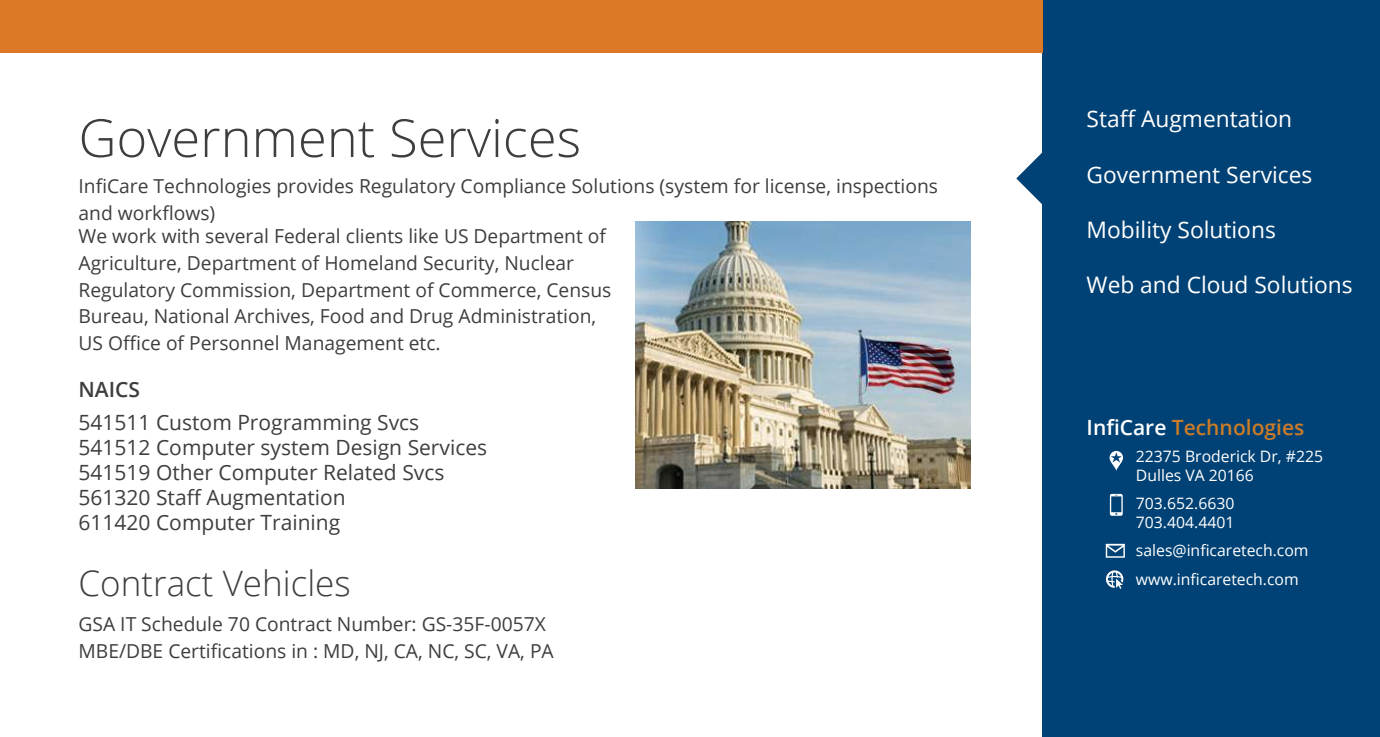
<style>
.page{position:relative;width:1380px;height:737px;background:#fff}
.page>*{position:absolute;margin:0;border:0;box-sizing:border-box;transform-origin:0 0}
.t1{font:300 52.5px "Open Sans";color:#3e3e3f}
.t2{font:300 35px "Open Sans";color:#3e3e3f}
.t3{font:22.75px "Open Sans";color:#fff}
.t4{font:21px/25.2px "Open Sans";color:#3e3e3f}
.t5{font:600 21px "Open Sans";color:#cb7c28}
.t6{font:600 21px "Open Sans";color:#3e3e3f}
.t7{font:19.25px/26.6px "Open Sans";color:#3e3e3f}
.t8{font:15.75px/18.9px "Open Sans";color:#fff}
.s1{color:#fff}
</style>
<div class="page">
<div style="left:1042px;top:0;width:338px;height:737px;background:#004275"></div>
<div style="left:0;top:0;width:1042px;height:53px;background:#dd7827"></div>
<svg style="left:1016px;top:152px;width:26px;height:52px"></svg>
<img style="left:636px;top:221px;width:335px;height:267px">
<svg style="left:1110px;top:494px;width:12px;height:22px"></svg>
<svg style="left:1109px;top:451px;width:14px;height:19px"></svg>
<svg style="left:1106px;top:544px;width:19px;height:13px"></svg>
<svg style="left:1106px;top:570px;width:17px;height:19px"></svg>
<h1 class="t1" style="left:78px;top:102px;width:504px">Government Services</h1>
<p class="t7" style="left:78px;top:172px;width:861px">InfiCare Technologies provides Regulatory Compliance Solutions (system for license, inspections and workflows)</p>
<p class="t7" style="left:78px;top:223px;width:534px">We work with several Federal clients like US Department of Agriculture, Department of Homeland Security, Nuclear Regulatory Commission, Department of Commerce, Census Bureau, National Archives, Food and Drug Administration, US Office of Personnel Management etc.</p>
<p class="t6" style="left:78px;top:375px;width:63px">NAICS</p>
<p class="t4" style="left:78px;top:409px;width:410px">541511 Custom Programming Svcs<br>541512 Computer system Design Services<br>541519 Other Computer Related Svcs<br>561320 Staff Augmentation<br>611420 Computer Training</p>
<h2 class="t2" style="left:78px;top:559px;width:274px">Contract Vehicles</h2>
<p class="t7" style="left:78px;top:610px;width:477px">GSA IT Schedule 70 Contract Number: GS-35F-0057X<br>MBE/DBE Certifications in : MD, NJ, CA, NC, SC, VA, PA</p>
<p class="t3" style="left:1086px;top:103px;width:207px">Staff Augmentation</p>
<p class="t3" style="left:1086px;top:159px;width:227px">Government Services</p>
<p class="t3" style="left:1086px;top:214px;width:191px">Mobility Solutions</p>
<p class="t3" style="left:1086px;top:269px;width:268px">Web and Cloud Solutions</p>
<p class="t5" style="left:1086px;top:413px;width:219px"><span class="s1">InfiCare</span> Technologies</p>
<p class="t8" style="left:1136px;top:446px;width:189px">22375 Broderick Dr, #225<br>Dulles VA 20166</p>
<p class="t8" style="left:1136px;top:493px;width:100px">703.652.6630<br>703.404.4401</p>
<p class="t8" style="left:1136px;top:540px;width:174px">sales@inficaretech.com</p>
<p class="t8" style="left:1136px;top:569px;width:164px">www.inficaretech.com</p>
</div>
